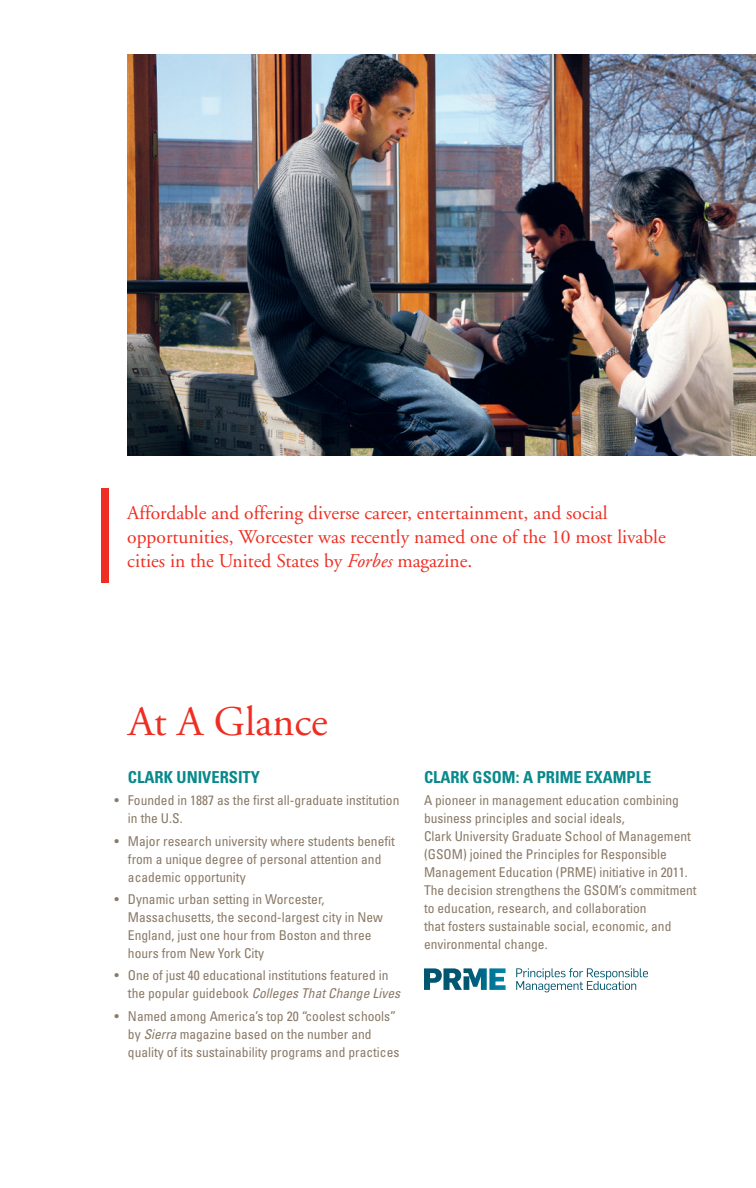
<style>
.page{position:relative;width:756px;height:1188px;background:#fff}
.page>*{position:absolute;margin:0;border:0;box-sizing:border-box;transform-origin:0 0}
.t1{font:42px "Adobe Garamond";color:#ee2e22}
.t2{font:19.5px/24px "Adobe Garamond";color:#ee2e22}
.t3{font:700 condensed 16.5px "Univers LT Std";color:#09898b}
.t4{font:condensed 13.5px/18px "Univers LT Std";color:#8a7966}
.s1{font-style:italic}
</style>
<div class="page">
<img style="left:128px;top:55px;width:628px;height:401px">
<div style="left:102px;top:488px;width:7px;height:95px;background:#ee2e22"></div>
<svg style="left:424px;top:968px;width:82px;height:22px"></svg>
<svg style="left:516px;top:968px;width:132px;height:24px"></svg>
<h2 class="t2" style="left:127px;top:501px;width:540px">Affordable and offering diverse career, entertainment, and social opportunities, Worcester was recently named one of the 10 most livable cities in the United States by <span class="s1">Forbes</span> magazine.</h2>
<h1 class="t1" style="left:128px;top:699px;width:201px">At A Glance</h1>
<p class="t3" style="left:128px;top:767px;width:134px">CLARK UNIVERSITY</p>
<p class="t4" style="left:128px;top:791px;width:273px;text-indent:-14px">• Founded in 1887 as the first all-graduate institution in the U.S.</p>
<p class="t4" style="left:128px;top:832px;width:268px;text-indent:-14px">• Major research university where students benefit from a unique degree of personal attention and academic opportunity</p>
<p class="t4" style="left:128px;top:890px;width:256px;text-indent:-14px">• Dynamic urban setting in Worcester, Massachusetts, the second-largest city in New England, just one hour from Boston and three hours from New York City</p>
<p class="t4" style="left:128px;top:966px;width:274px;text-indent:-14px">• One of just 40 educational institutions featured in the popular guidebook <span class="s1">Colleges That Change Lives</span></p>
<p class="t4" style="left:128px;top:1007px;width:273px;text-indent:-14px">• Named among America’s top 20 “coolest schools” by <span class="s1">Sierra</span> magazine based on the number and quality of its sustainability programs and practices</p>
<p class="t3" style="left:424px;top:767px;width:229px">CLARK GSOM: A PRIME EXAMPLE</p>
<p class="t4" style="left:424px;top:791px;width:274px">A pioneer in management education combining business principles and social ideals,<br>Clark University Graduate School of Management (GSOM) joined the Principles for Responsible Management Education (PRME) initiative in 2011.<br>The decision strengthens the GSOM’s commitment to education, research, and collaboration<br>that fosters sustainable social, economic, and environmental change.</p>
</div>
